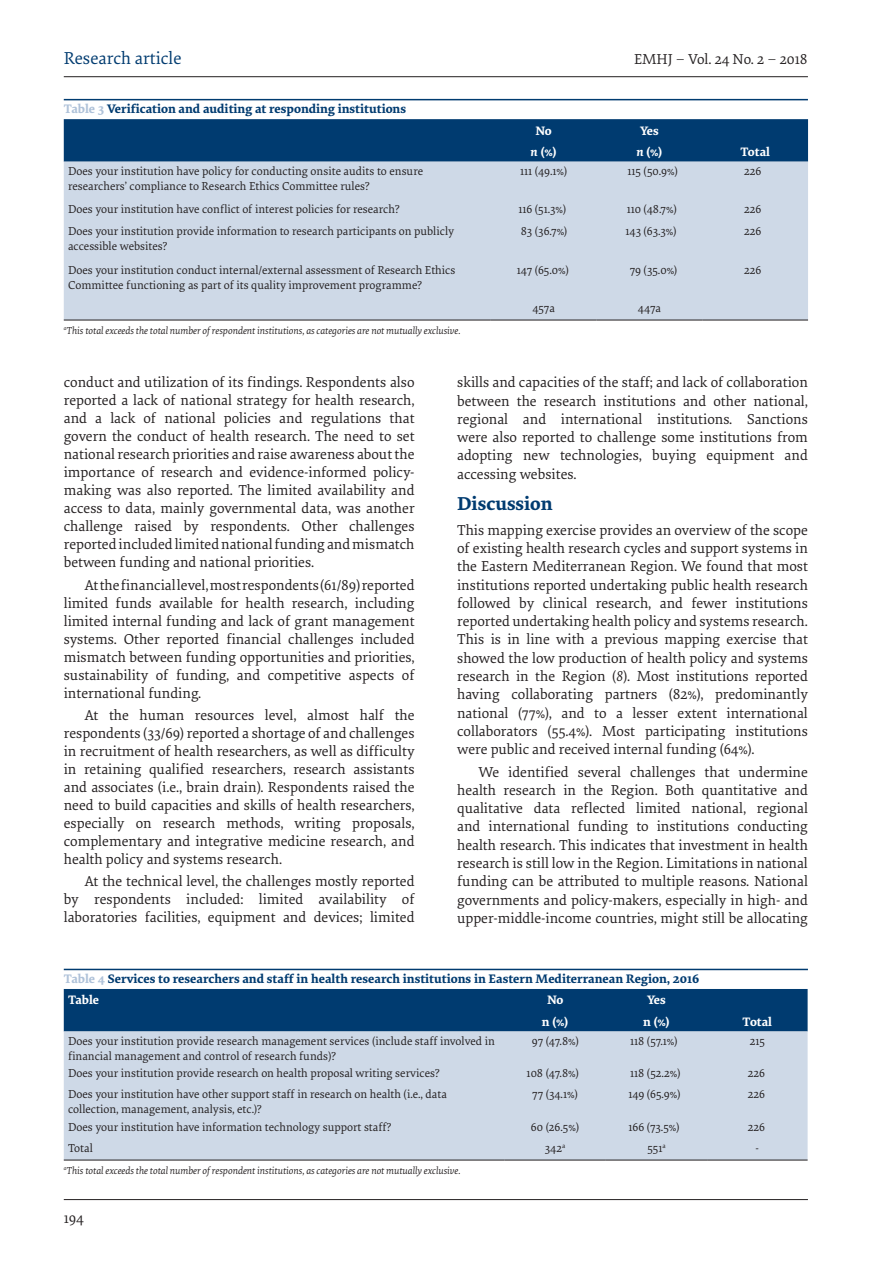
<style>
.page{position:relative;width:893px;height:1263px;background:#fff}
.page>*{position:absolute;margin:0;border:0;box-sizing:border-box;transform-origin:0 0}
.t1{font:700 19.5px "Elena";color:#003b70}
.t2{font:18px "Elena";color:#003b70}
.Body{font:15px/18px "Elena";color:#231f20;text-align:justify}
.Body_1{font:15px/18.3px "Elena";color:#231f20;text-align:justify}
.tabletit{font:700 12.9px "Elena";color:#003b70}
.tabletxt1{font:700 12.75px "Elena";color:#fff}
.tabletxt{font:12px/15px "Elena";color:#231f20}
.Table_note{font:italic 10.5px "Elena";color:#231f20}
.s1{font-family:"Ropa Sans PTT";font-weight:300}
.s2{color:#afc2d9}
.s3{font-style:italic}
</style>
<div class="page">
<hr style="left:64px;top:1199px;width:744px;height:1px;background:#231f20">
<hr style="left:64px;top:76px;width:744px;height:1px;background:#231f20">
<hr style="left:64px;top:99px;width:744px;height:1px;background:#003b70">
<div style="left:64px;top:119px;width:744px;height:43px;background:#003b70"></div>
<div style="left:64px;top:162px;width:744px;height:158px;background:#ced9e7"></div>
<hr style="left:64px;top:320px;width:427px;height:1px;background:#231f20">
<hr style="left:491px;top:320px;width:105px;height:1px;background:#231f20">
<hr style="left:596px;top:320px;width:106px;height:1px;background:#231f20">
<hr style="left:702px;top:320px;width:106px;height:1px;background:#231f20">
<hr style="left:64px;top:969px;width:744px;height:1px;background:#003b70">
<div style="left:64px;top:989px;width:744px;height:42px;background:#003b70"></div>
<div style="left:64px;top:1031px;width:744px;height:129px;background:#ced9e7"></div>
<hr style="left:64px;top:1160px;width:441px;height:1px;background:#231f20">
<hr style="left:505px;top:1160px;width:101px;height:1px;background:#231f20">
<hr style="left:606px;top:1160px;width:101px;height:1px;background:#231f20">
<hr style="left:707px;top:1160px;width:101px;height:1px;background:#231f20">
<p class="t2" style="left:64px;top:45px;width:119px">Research article</p>
<p class="Body_1" style="left:634px;top:49px;width:175px">EMHJ <span class="s1">–</span> Vol. 24 No. 2 <span class="s1">–</span> 2018</p>
<p class="tabletit" style="left:64px;top:99px;width:344px"><span class="s2">Table 3</span> Verification and auditing at responding institutions</p>
<p class="tabletxt1" style="left:535px;top:121px;width:18px">No</p>
<p class="tabletxt1" style="left:640px;top:121px;width:20px">Yes</p>
<p class="tabletxt1" style="left:531px;top:142px;width:28px"><span class="s3">n</span> (%)</p>
<p class="tabletxt1" style="left:636px;top:142px;width:28px"><span class="s3">n</span> (%)</p>
<p class="tabletxt1" style="left:740px;top:142px;width:31px">Total</p>
<p class="tabletxt" style="left:68px;top:163px;width:357px">Does your institution have policy for conducting onsite audits to ensure researchers’ compliance to Research Ethics Committee rules?</p>
<p class="tabletxt" style="left:520px;top:163px;width:49px">111 (49.1%)</p>
<p class="tabletxt" style="left:627px;top:163px;width:52px">115 (50.9%)</p>
<p class="tabletxt" style="left:744px;top:163px;width:19px">226</p>
<p class="tabletxt" style="left:68px;top:201px;width:333px">Does your institution have conflict of interest policies for research?</p>
<p class="tabletxt" style="left:518px;top:201px;width:49px">116 (51.3%)</p>
<p class="tabletxt" style="left:627px;top:201px;width:52px">110 (48.7%)</p>
<p class="tabletxt" style="left:744px;top:201px;width:19px">226</p>
<p class="tabletxt" style="left:68px;top:223px;width:388px">Does your institution provide information to research participants on publicly accessible websites?</p>
<p class="tabletxt" style="left:521px;top:223px;width:48px">83 (36.7%)</p>
<p class="tabletxt" style="left:626px;top:223px;width:53px">143 (63.3%)</p>
<p class="tabletxt" style="left:744px;top:223px;width:19px">226</p>
<p class="tabletxt" style="left:68px;top:262px;width:389px">Does your institution conduct internal/external assessment of Research Ethics<br>Committee functioning as part of its quality improvement programme?</p>
<p class="tabletxt" style="left:517px;top:262px;width:54px">147 (65.0%)</p>
<p class="tabletxt" style="left:630px;top:262px;width:49px">79 (35.0%)</p>
<p class="tabletxt" style="left:744px;top:262px;width:19px">226</p>
<p class="tabletxt" style="left:532px;top:300px;width:24px">457a</p>
<p class="tabletxt" style="left:638px;top:300px;width:25px">447a</p>
<p class="Table_note" style="left:64px;top:323px;width:398px"><sup>a</sup>This total exceeds the total number of respondent institutions, as categories are not mutually exclusive.</p>
<p class="Body_1" style="left:64px;top:373px;width:352px">conduct and utilization of its findings. Respondents also reported a lack of national strategy for health research, and a lack of national policies and regulations that govern the conduct of health research. The need to set national research priorities and raise awareness about the importance of research and evidence-informed policy&shy;making was also reported. The limited availability and access to data, mainly governmental data, was another challenge raised by respondents. Other challenges reported included limited national funding and mismatch between funding and national priorities.</p>
<p class="Body" style="left:64px;top:575px;width:352px;text-indent:21px">At the financial level, most respondents (61/89) reported limited funds available for health research, including limited internal funding and lack of grant management systems. Other reported financial challenges included mismatch between funding opportunities and priorities, sustainability of funding, and competitive aspects of international funding.</p>
<p class="Body" style="left:64px;top:705px;width:352px;text-indent:21px">At the human resources level, almost half the respondents (33/69) reported a shortage of and challenges in recruitment of health researchers, as well as difficulty in retaining qualified researchers, research assistants and associates (i.e., brain drain). Respondents raised the need to build capacities and skills of health researchers, especially on research methods, writing proposals, complementary and integrative medicine research, and health policy and systems research.</p>
<p class="Body" style="left:64px;top:872px;width:352px;text-indent:21px">At the technical level, the challenges mostly reported by respondents included: limited availability of laboratories facilities, equipment and devices; limited</p>
<p class="Body" style="left:457px;top:373px;width:352px">skills and capacities of the staff; and lack of collaboration between the research institutions and other national, regional and international institutions. Sanctions were also reported to challenge some institutions from adopting new technologies, buying equipment and accessing websites.</p>
<h1 class="t1" style="left:457px;top:489px;width:97px">Discussion</h1>
<p class="Body_1" style="left:457px;top:520px;width:352px">This mapping exercise provides an overview of the scope of existing health research cycles and support systems in the Eastern Mediterranean Region. We found that most institutions reported undertaking public health research followed by clinical research, and fewer institutions reported undertaking health policy and systems research.<br>This is in line with a previous mapping exercise that showed the low production of health policy and systems research in the Region (<span class="s3">8</span>). Most institutions reported having collaborating partners (82%), predominantly national (77%), and to a lesser extent international collaborators (55.4%). Most participating institutions were public and received internal funding (64%).</p>
<p class="Body" style="left:457px;top:762px;width:352px;text-indent:21px">We identified several challenges that undermine health research in the Region. Both quantitative and qualitative data reflected limited national, regional and international funding to institutions conducting health research. This indicates that investment in health research is still low in the Region. Limitations in national funding can be attributed to multiple reasons. National governments and policy-makers, especially in high- and upper-middle-income countries, might still be allocating</p>
<p class="tabletit" style="left:64px;top:969px;width:637px"><span class="s2">Table 4</span> Services to researchers and staff in health research institutions in Eastern Mediterranean Region, 2016</p>
<p class="tabletxt1" style="left:68px;top:990px;width:33px">Table</p>
<p class="tabletxt1" style="left:547px;top:990px;width:18px">No</p>
<p class="tabletxt1" style="left:647px;top:990px;width:20px">Yes</p>
<p class="tabletxt1" style="left:542px;top:1012px;width:28px">n (%)</p>
<p class="tabletxt1" style="left:643px;top:1012px;width:28px">n (%)</p>
<p class="tabletxt1" style="left:743px;top:1012px;width:31px">Total</p>
<p class="tabletxt" style="left:68px;top:1033px;width:428px">Does your institution provide research management services (include staff involved in financial management and control of research funds)?</p>
<p class="tabletxt" style="left:532px;top:1033px;width:49px">97 (47.8%)</p>
<p class="tabletxt" style="left:630px;top:1033px;width:49px">118 (57.1%)</p>
<p class="tabletxt" style="left:750px;top:1033px;width:17px">215</p>
<p class="tabletxt" style="left:68px;top:1065px;width:373px">Does your institution provide research on health proposal writing services?</p>
<p class="tabletxt" style="left:527px;top:1065px;width:54px">108 (47.8%)</p>
<p class="tabletxt" style="left:630px;top:1065px;width:52px">118 (52.2%)</p>
<p class="tabletxt" style="left:748px;top:1065px;width:19px">226</p>
<p class="tabletxt" style="left:68px;top:1086px;width:380px">Does your institution have other support staff in research on health (i.e., data collection, management, analysis, etc.)?</p>
<p class="tabletxt" style="left:532px;top:1086px;width:47px">77 (34.1%)</p>
<p class="tabletxt" style="left:628px;top:1086px;width:54px">149 (65.9%)</p>
<p class="tabletxt" style="left:748px;top:1086px;width:19px">226</p>
<p class="tabletxt" style="left:68px;top:1119px;width:325px">Does your institution have information technology support staff?</p>
<p class="tabletxt" style="left:531px;top:1119px;width:50px">60 (26.5%)</p>
<p class="tabletxt" style="left:628px;top:1119px;width:53px">166 (73.5%)</p>
<p class="tabletxt" style="left:748px;top:1119px;width:19px">226</p>
<p class="tabletxt" style="left:68px;top:1140px;width:26px">Total</p>
<p class="tabletxt" style="left:545px;top:1140px;width:22px">342<sup>a</sup></p>
<p class="tabletxt" style="left:647px;top:1140px;width:20px">551<sup>a</sup></p>
<p class="tabletxt" style="left:756px;top:1140px;width:5px">-</p>
<p class="Table_note" style="left:64px;top:1163px;width:398px"><sup>a</sup>This total exceeds the total number of respondent institutions, as categories are not mutually exclusive.</p>
<p class="Body_1" style="left:64px;top:1208px;width:21px">194</p>
</div>
